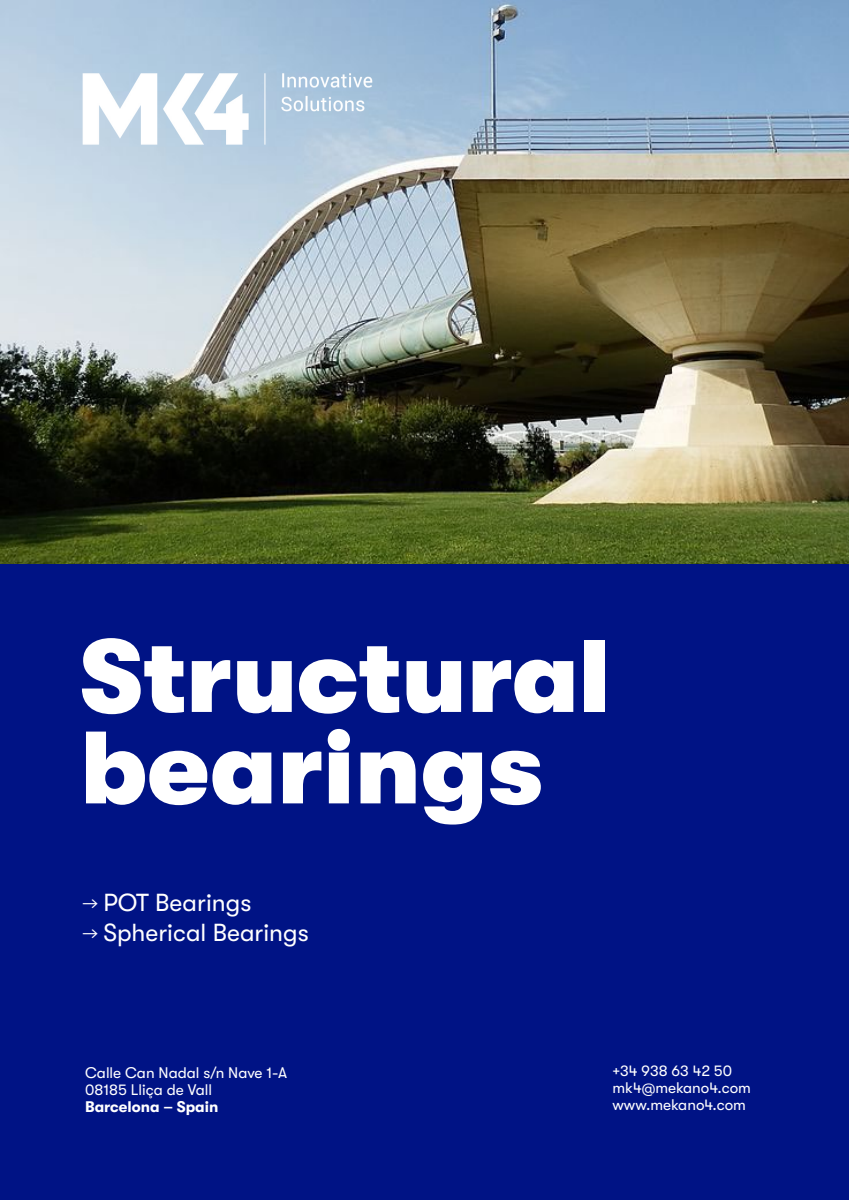
<style>
.page{position:relative;width:849px;height:1200px;background:#fff}
.page>*{position:absolute;margin:0;border:0;box-sizing:border-box;transform-origin:0 0}
.t1{font:900 102.3px/91.4px "GT Walsheim Pro";color:#fff}
.t2{font:24.6px "GT Walsheim Pro";color:#fff}
.t3{font:15.3px/17px "GT Walsheim Pro";color:#fff}
.t4{font:700 15.3px "GT Walsheim Pro";color:#fff}
.s1{font-weight:300;font-size:20.9px}
</style>
<div class="page">
<div style="left:0;top:0;width:848px;height:1200px;background:#001385"></div>
<img style="left:0;top:0;width:848px;height:563px">
<img style="left:64px;top:58px;width:326px;height:102px">
<h1 class="t1" style="left:80px;top:631px;width:532px">Structural bearings</h1>
<h2 class="t2" style="left:83px;top:889px;width:170px"><span class="s1">→</span> POT Bearings</h2>
<h2 class="t2" style="left:83px;top:919px;width:227px"><span class="s1">→</span> Spherical Bearings</h2>
<p class="t3" style="left:85px;top:1065px;width:203px">Calle Can Nadal s/n Nave 1-A<br>08185 Lliça de Vall</p>
<p class="t4" style="left:85px;top:1098px;width:135px">Barcelona – Spain</p>
<p class="t3" style="left:612px;top:1063px;width:140px">+34 938 63 42 50 mk4@mekano4.com www.mekano4.com</p>
</div>
